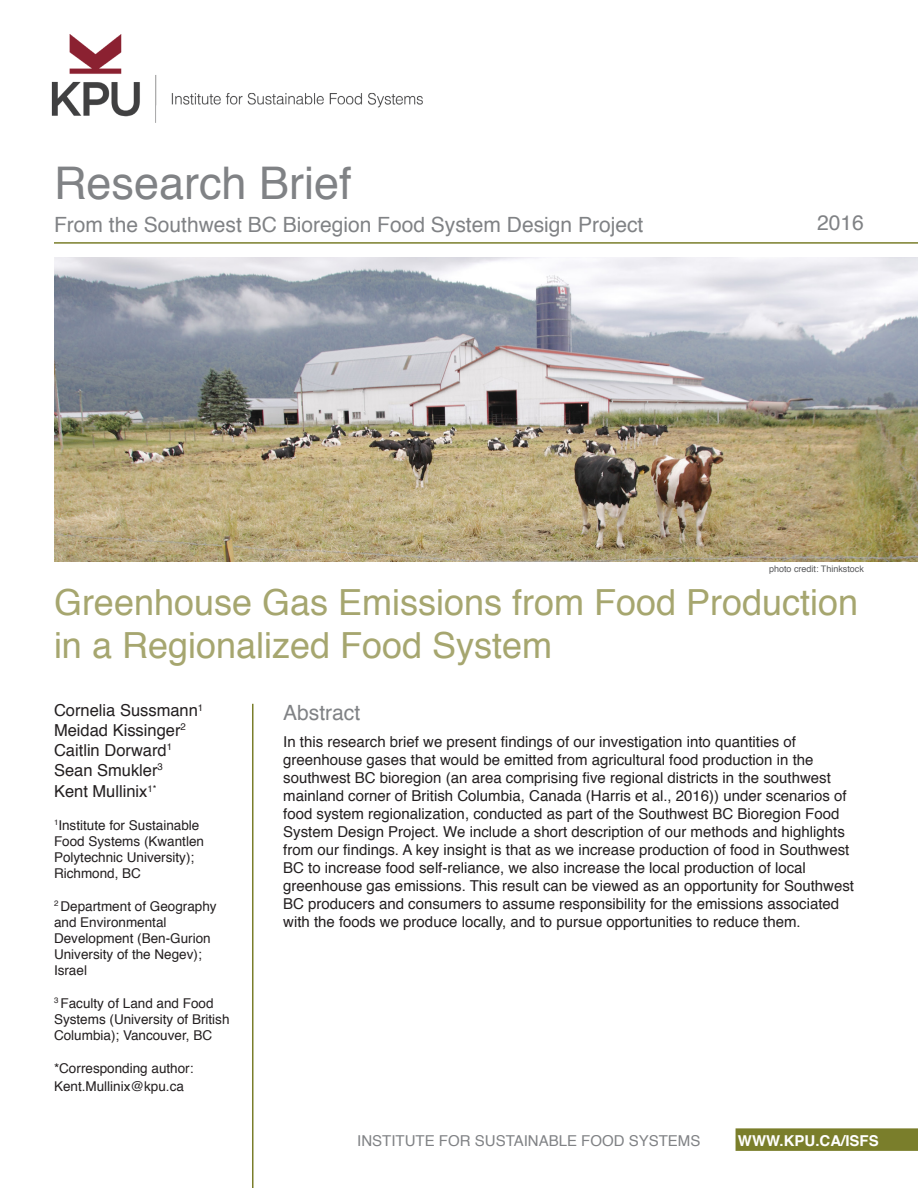
<style>
.page{position:relative;width:918px;height:1188px;background:#fff}
.page>*{position:absolute;margin:0;border:0;box-sizing:border-box;transform-origin:0 0}
.research_brief{font:45px "Helvetica";color:#808285}
.t1{font:36px/43.2px "Helvetica";color:#a6a66f}
.SWBC_Bioregion_Food{font:21px "Helvetica";color:#808285}
.heading_1{font:21px "Helvetica";color:#808285}
.year_report_number{font:21px "Helvetica";color:#808285}
.author{font:16.5px "Helvetica";color:#231f20}
.t2{font:15px/18px "Helvetica";color:#231f20}
.footer_title_page{font:15px "Helvetica";color:#808285}
.footer_title_page-2{font:700 15px "Helvetica";color:#fff}
.author_affiliation{font:13.5px/16.2px "Helvetica";color:#231f20}
.t3{font:9px "Helvetica";color:#57585a}
</style>
<div class="page">
<div style="left:736px;top:1128px;width:182px;height:23px;background:#7a7e2b"></div>
<img style="left:51px;top:34px;width:372px;height:89px">
<img style="left:54px;top:257px;width:864px;height:305px">
<hr style="left:54px;top:242px;width:864px;height:2px;background:#7a7e2b">
<hr style="left:252px;top:704px;width:2px;height:484px;background:#7a7e2b">
<p class="research_brief" style="left:54px;top:149px;width:299px">Research Brief</p>
<p class="SWBC_Bioregion_Food" style="left:54px;top:208px;width:591px">From the Southwest BC Bioregion Food System Design Project</p>
<p class="year_report_number" style="left:817px;top:206px;width:48px">2016</p>
<p class="t3" style="left:769px;top:562px;width:96px">photo credit: Thinkstock</p>
<p class="t1" style="left:54px;top:582px;width:806px">Greenhouse Gas Emissions from Food Production in a Regionalized Food System</p>
<p class="author" style="left:54px;top:698px;width:151px">Cornelia Sussmann<sup>1</sup></p>
<p class="author" style="left:54px;top:717px;width:133px">Meidad Kissinger<sup>2</sup></p>
<p class="author" style="left:54px;top:737px;width:120px">Caitlin Dorward<sup>1</sup></p>
<p class="author" style="left:54px;top:757px;width:110px">Sean Smukler<sup>3</sup></p>
<p class="author" style="left:54px;top:779px;width:104px">Kent Mullinix<sup>1*</sup></p>
<p class="author_affiliation" style="left:54px;top:817px;width:152px"><sup>1</sup>Institute for Sustainable<br>Food Systems (Kwantlen<br>Polytechnic University);<br>Richmond, BC</p>
<p class="author_affiliation" style="left:54px;top:898px;width:164px"><sup>2</sup> Department of Geography and Environmental<br>Development (Ben-Gurion<br>University of the Negev);<br>Israel</p>
<p class="author_affiliation" style="left:54px;top:995px;width:177px"><sup>3</sup> Faculty of Land and Food<br>Systems (University of British<br>Columbia); Vancouver, BC</p>
<p class="author_affiliation" style="left:54px;top:1060px;width:141px">*Corresponding author:</p>
<p class="author_affiliation" style="left:54px;top:1078px;width:131px">Kent.Mullinix@kpu.ca</p>
<p class="heading_1" style="left:283px;top:696px;width:79px">Abstract</p>
<p class="t2" style="left:283px;top:733px;width:572px">In this research brief we present findings of our investigation into quantities of greenhouse gases that would be emitted from agricultural food production in the southwest BC bioregion (an area comprising five regional districts in the southwest mainland corner of British Columbia, Canada (Harris et al., 2016)) under scenarios of food system regionalization, conducted as part of the Southwest BC Bioregion Food System Design Project. We include a short description of our methods and highlights from our findings. A key insight is that as we increase production of food in Southwest BC to increase food self-reliance, we also increase the local production of local greenhouse gas emissions. This result can be viewed as an opportunity for Southwest BC producers and consumers to assume responsibility for the emissions associated with the foods we produce locally, and to pursue opportunities to reduce them.</p>
<p class="footer_title_page" style="left:357px;top:1129px;width:345px">INSTITUTE FOR SUSTAINABLE FOOD SYSTEMS</p>
<p class="footer_title_page-2" style="left:738px;top:1128px;width:142px">WWW.KPU.CA/ISFS</p>
</div>
